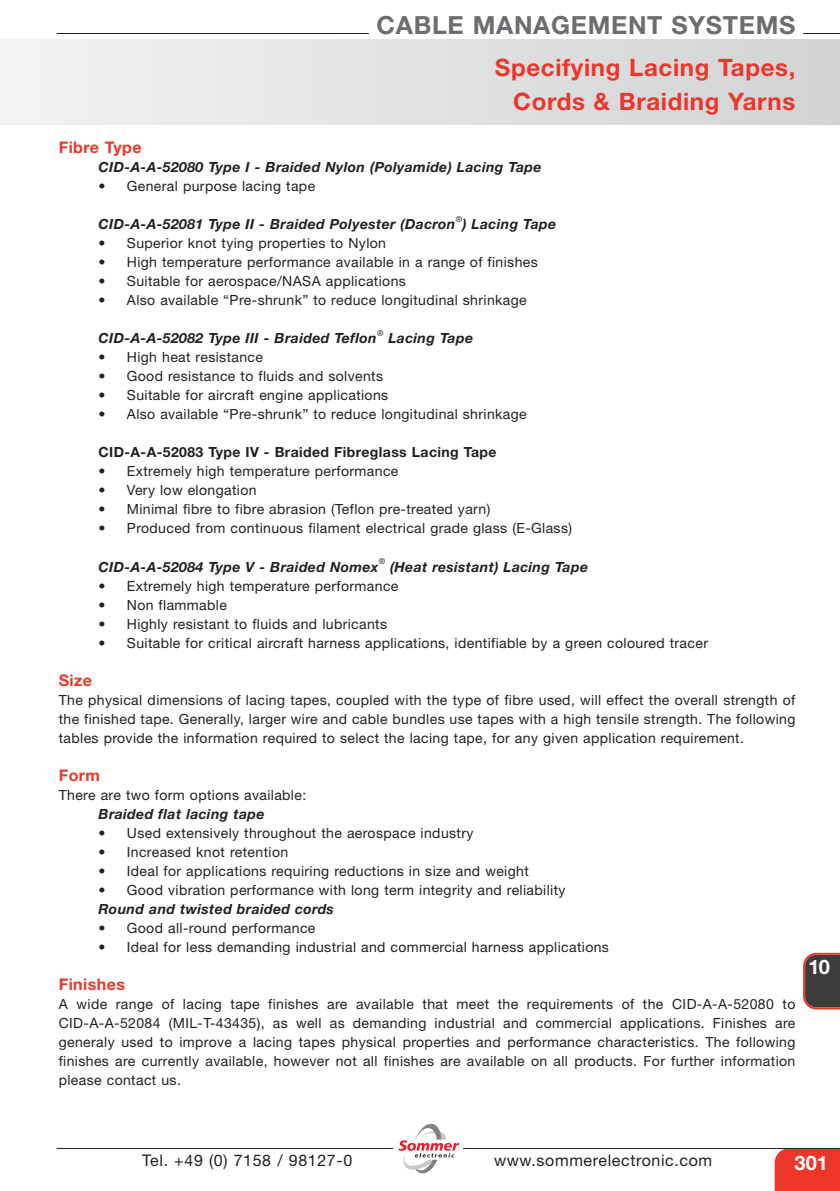
<style>
.page{position:relative;width:840px;height:1191px;background:#fff}
.page>*{position:absolute;margin:0;border:0;box-sizing:border-box;transform-origin:0 0}
.t1{font:700 25px "Helvetica Neue";letter-spacing:.03em;color:#6c6d70}
.t2{font:700 24px/33.6px "Helvetica Neue";letter-spacing:.03em;color:#ee3529;text-align:right}
.t3{font:700 20px "Helvetica Neue";color:#fff}
.t4{font:16px "Helvetica Neue";letter-spacing:.04em;color:#231f20}
.t5{font:700 16px "Helvetica Neue";letter-spacing:.03em;color:#ee3529}
.t6{font:14px/19px "Helvetica Neue";letter-spacing:.03em;color:#231f20;text-align:justify}
.t7{font:italic 700 14px "Helvetica Neue";letter-spacing:.03em;color:#231f20}
.t8{font:700 14px "Helvetica Neue";letter-spacing:.03em;color:#231f20}
.t9{font:italic 8px "Helvetica Neue";color:#231f20}
</style>
<div class="page">
<div style="left:774px;top:1149px;width:65px;height:42px;background:#ee3529"></div>
<hr style="left:57px;top:1148px;width:782px;height:1px;background:#231f20">
<div style="left:0;top:40px;width:839px;height:85px;background:linear-gradient(to right,#f2f2f4,#d1d3d5)"></div>
<svg style="left:803px;top:952px;width:36px;height:57px;background:#5a4646"></svg>
<div style="left:393px;top:1121px;width:69px;height:58px;background:#fff"></div>
<svg style="left:398px;top:1123px;width:61px;height:50px"></svg>
<hr style="left:57px;top:33px;width:312px;height:1px;background:#231f20">
<hr style="left:802px;top:33px;width:37px;height:1px;background:#231f20">
<h1 class="t1" style="left:376px;top:10px;width:420px">CABLE MANAGEMENT SYSTEMS</h1>
<h2 class="t2" style="left:494px;top:50px;width:302px">Specifying Lacing Tapes,<br>Cords &amp; Braiding Yarns</h2>
<p class="t5" style="left:59px;top:138px;width:84px">Fibre Type</p>
<p class="t7" style="left:98px;top:159px;width:444px">CID-A-A-52080 Type I - Braided Nylon (Polyamide) Lacing Tape</p>
<p class="t6" style="left:98px;top:177px;width:218px">• General purpose lacing tape</p>
<p class="t7" style="left:98px;top:216px;width:358px">CID-A-A-52081 Type II - Braided Polyester (Dacron</p>
<p class="t9" style="left:455px;top:214px;width:8px">®</p>
<p class="t7" style="left:462px;top:216px;width:95px">) Lacing Tape</p>
<p class="t6" style="left:98px;top:234px;width:289px">• Superior knot tying properties to Nylon</p>
<p class="t6" style="left:98px;top:253px;width:440px">• High temperature performance available in a range of finishes</p>
<p class="t6" style="left:98px;top:272px;width:309px">• Suitable for aerospace/NASA applications</p>
<p class="t6" style="left:98px;top:291px;width:429px">• Also available “Pre-shrunk” to reduce longitudinal shrinkage</p>
<p class="t7" style="left:98px;top:330px;width:280px">CID-A-A-52082 Type III - Braided Teflon</p>
<p class="t9" style="left:377px;top:328px;width:8px">®</p>
<p class="t7" style="left:388px;top:330px;width:86px">Lacing Tape</p>
<p class="t6" style="left:98px;top:348px;width:166px">• High heat resistance</p>
<p class="t6" style="left:98px;top:367px;width:286px">• Good resistance to fluids and solvents</p>
<p class="t6" style="left:98px;top:386px;width:291px">• Suitable for aircraft engine applications</p>
<p class="t6" style="left:98px;top:405px;width:429px">• Also available “Pre-shrunk” to reduce longitudinal shrinkage</p>
<p class="t8" style="left:98px;top:444px;width:399px">CID-A-A-52083 Type IV - Braided Fibreglass Lacing Tape</p>
<p class="t6" style="left:98px;top:462px;width:301px">• Extremely high temperature performance</p>
<p class="t6" style="left:98px;top:481px;width:159px">• Very low elongation</p>
<p class="t6" style="left:98px;top:500px;width:393px">• Minimal fibre to fibre abrasion (Teflon pre-treated yarn)</p>
<p class="t6" style="left:98px;top:519px;width:475px">• Produced from continuous filament electrical grade glass (E-Glass)</p>
<p class="t7" style="left:98px;top:558px;width:281px">CID-A-A-52084 Type V - Braided Nomex</p>
<p class="t9" style="left:378px;top:556px;width:8px">®</p>
<p class="t7" style="left:390px;top:558px;width:199px">(Heat resistant) Lacing Tape</p>
<p class="t6" style="left:98px;top:576px;width:301px">• Extremely high temperature performance</p>
<p class="t6" style="left:98px;top:595px;width:130px">• Non flammable</p>
<p class="t6" style="left:98px;top:614px;width:290px">• Highly resistant to fluids and lubricants</p>
<p class="t6" style="left:98px;top:633px;width:610px">• Suitable for critical aircraft harness applications, identifiable by a green coloured tracer</p>
<p class="t5" style="left:59px;top:670px;width:35px">Size</p>
<p class="t6" style="left:59px;top:690px;width:737px">The physical dimensions of lacing tapes, coupled with the type of fibre used, will effect the overall strength of the finished tape. Generally, larger wire and cable bundles use tapes with a high tensile strength. The following tables provide the information required to select the lacing tape, for any given application requirement.</p>
<p class="t5" style="left:59px;top:765px;width:43px">Form</p>
<p class="t6" style="left:59px;top:785px;width:249px">There are two form options available:</p>
<p class="t7" style="left:98px;top:805px;width:167px">Braided flat lacing tape</p>
<p class="t6" style="left:98px;top:823px;width:376px">• Used extensively throughout the aerospace industry</p>
<p class="t6" style="left:98px;top:842px;width:191px">• Increased knot retention</p>
<p class="t6" style="left:98px;top:861px;width:431px">• Ideal for applications requiring reductions in size and weight</p>
<p class="t6" style="left:98px;top:880px;width:468px">• Good vibration performance with long term integrity and reliability</p>
<p class="t7" style="left:98px;top:900px;width:237px">Round and twisted braided cords</p>
<p class="t6" style="left:98px;top:918px;width:218px">• Good all-round performance</p>
<p class="t6" style="left:98px;top:937px;width:511px">• Ideal for less demanding industrial and commercial harness applications</p>
<p class="t5" style="left:59px;top:974px;width:68px">Finishes</p>
<p class="t6" style="left:59px;top:994px;width:737px">A wide range of lacing tape finishes are available that meet the requirements of the CID-A-A-52080 to CID-A-A-52084 (MIL-T-43435), as well as demanding industrial and commercial applications. Finishes are generaly used to improve a lacing tapes physical properties and performance characteristics. The following finishes are currently available, however not all finishes are available on all products. For further information please contact us.</p>
<h3 class="t3" style="left:807px;top:954px;width:23px">10</h3>
<p class="t4" style="left:142px;top:1150px;width:211px">Tel. +49 (0) 7158 / 98127-0</p>
<p class="t4" style="left:494px;top:1150px;width:219px">www.sommerelectronic.com</p>
<h3 class="t3" style="left:794px;top:1150px;width:35px">301</h3>
</div>
